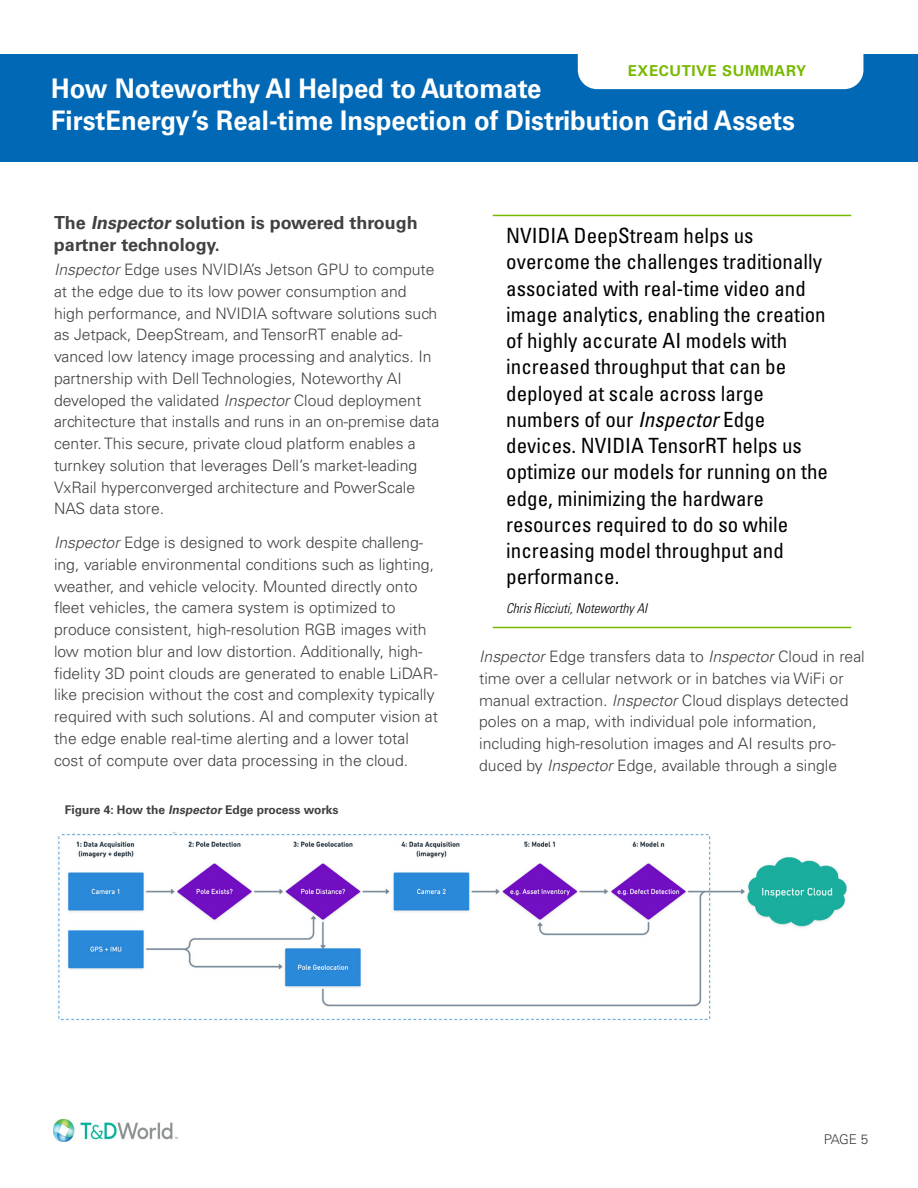
<style>
.page{position:relative;width:918px;height:1188px;background:#fff}
.page>*{position:absolute;margin:0;border:0;box-sizing:border-box;transform-origin:0 0}
.t1{font:700 27px/32.4px "Univers LT Std";color:#fff;scale:.95 1}
.t2{font:condensed 21px/26.2px "Univers LT Std";color:#000}
.t3{font:700 18px/21.8px "Univers LT Std";color:#414042}
.t4{font:300 15.75px/21.8px "Univers LT Std";color:#414042}
.t5{font:700 15px "Univers LT Std";letter-spacing:.04em;color:#77b900}
.t6{font:italic 300 condensed 13.5px "Univers LT Std";color:#000}
.t7{font:300 13.5px "Univers LT Std";color:#414042}
.t8{font:700 12px "Univers LT Std";color:#414042}
.s1{font-style:italic}
</style>
<div class="page">
<div style="left:0;top:54px;width:918px;height:108px;background:#0068b5"></div>
<div style="left:578px;top:54px;width:285px;height:35px;background:#fff"></div>
<img style="left:54px;top:1120px;width:125px;height:21px">
<hr style="left:493px;top:215px;width:358px;height:1px;background:#77b900">
<hr style="left:493px;top:627px;width:358px;height:1px;background:#77b900">
<img style="left:57px;top:832px;width:790px;height:190px">
<p class="t5" style="left:628px;top:62px;width:180px">EXECUTIVE SUMMARY</p>
<h1 class="t1" style="left:51px;top:72px;width:784px">How Noteworthy AI Helped to Automate<br>FirstEnergy’s Real-time Inspection of Distribution Grid Assets</h1>
<p class="t3" style="left:54px;top:212px;width:365px">The <span class="s1">Inspector</span> solution is powered through partner technology.</p>
<p class="t4" style="left:54px;top:259px;width:387px"><span class="s1">Inspector</span> Edge uses NVIDIA’s Jetson GPU to compute at the edge due to its low power consumption and high performance, and NVIDIA software solutions such as Jetpack, DeepStream, and TensorRT enable ad&shy;vanced low latency image processing and analytics. In partnership with Dell Technologies, Noteworthy AI developed the validated <span class="s1">Inspector</span> Cloud deployment architecture that installs and runs in an on-premise data center. This secure, private cloud platform enables a turnkey solution that leverages Dell’s market-leading VxRail hyperconverged architecture and PowerScale NAS data store.</p>
<p class="t4" style="left:54px;top:532px;width:385px"><span class="s1">Inspector</span> Edge is designed to work despite challeng&shy;ing, variable environmental conditions such as lighting, weather, and vehicle velocity. Mounted directly onto fleet vehicles, the camera system is optimized to produce consistent, high-resolution RGB images with low motion blur and low distortion. Additionally, high&shy;fidelity 3D point clouds are generated to enable LiDAR&shy;like precision without the cost and complexity typically required with such solutions. AI and computer vision at the edge enable real-time alerting and a lower total cost of compute over data processing in the cloud.</p>
<p class="t8" style="left:65px;top:803px;width:275px">Figure 4: How the <span class="s1">Inspector</span> Edge process works</p>
<p class="t2" style="left:506px;top:222px;width:323px">NVIDIA DeepStream helps us overcome the challenges traditionally associated with real-time video and image analytics, enabling the creation of highly accurate AI models with increased throughput that can be deployed at scale across large numbers of our <span class="s1">Inspector</span> Edge devices. NVIDIA TensorRT helps us optimize our models for running on the edge, minimizing the hardware resources required to do so while increasing model throughput and performance.</p>
<p class="t6" style="left:506px;top:600px;width:142px">Chris Ricciuti, Noteworthy AI</p>
<p class="t4" style="left:479px;top:646px;width:387px"><span class="s1">Inspector</span> Edge transfers data to <span class="s1">Inspector</span> Cloud in real time over a cellular network or in batches via WiFi or manual extraction. <span class="s1">Inspector</span> Cloud displays detected poles on a map, with individual pole information, including high-resolution images and AI results pro&shy;duced by <span class="s1">Inspector</span> Edge, available through a single</p>
<p class="t7" style="left:824px;top:1132px;width:46px">PAGE 5</p>
</div>
